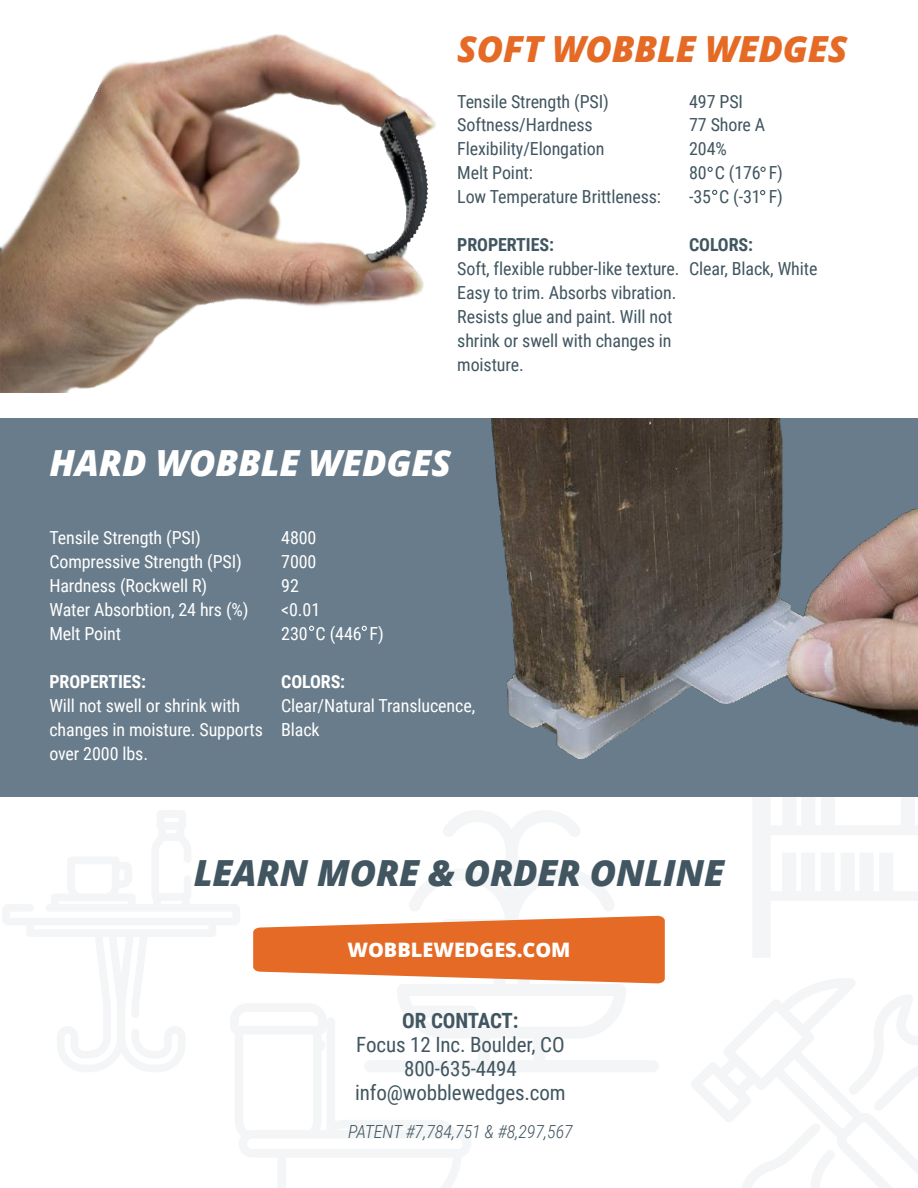
<style>
.page{position:relative;width:918px;height:1188px;background:#fff}
.page>*{position:absolute;margin:0;border:0;box-sizing:border-box;transform-origin:0 0}
.t1{font:italic 800 36px "Open Sans";letter-spacing:-.005em;color:#415660}
.t2{font:italic 800 36px "Open Sans";letter-spacing:-.005em;color:#e56a25}
.t3{font:italic 800 36px "Open Sans";letter-spacing:-.005em;color:#fff}
.t4{font:21px/24px "Roboto Condensed";letter-spacing:-.005em;color:#415660;text-align:center}
.t5{font:700 21px "Roboto Condensed";letter-spacing:-.015em;color:#415660}
.t6{font:800 19.95px "Open Sans";color:#fff}
.t7{font:18px/24px "Roboto Condensed";letter-spacing:-.005em;color:#415660}
.t8{font:18px/24px "Roboto Condensed";letter-spacing:-.005em;color:#fff}
.t9{font:italic 300 18px "Roboto Condensed";letter-spacing:-.005em;color:#415660}
.t10{font:700 18px "Roboto Condensed";letter-spacing:-.005em;color:#415660}
.t11{font:700 18px "Roboto Condensed";letter-spacing:-.005em;color:#fff}
</style>
<div class="page">
<img style="left:1px;top:34px;width:435px;height:359px">
<svg style="left:3px;top:810px;width:237px;height:262px"></svg>
<svg style="left:230px;top:1003px;width:241px;height:184px"></svg>
<svg style="left:364px;top:811px;width:295px;height:261px"></svg>
<svg style="left:753px;top:797px;width:165px;height:160px"></svg>
<svg style="left:691px;top:979px;width:227px;height:208px"></svg>
<svg style="left:848px;top:994px;width:70px;height:117px"></svg>
<svg style="left:739px;top:1123px;width:96px;height:64px"></svg>
<svg style="left:253px;top:916px;width:412px;height:68px"></svg>
<div style="left:1px;top:418px;width:917px;height:379px;background:#697c8b"></div>
<img style="left:491px;top:419px;width:427px;height:340px">
<hr style="left:1px;top:1187px;width:917px;height:1px;background:#515151">
<svg style="left:708px;top:167px;width:5px;height:5px"></svg>
<svg style="left:712px;top:190px;width:5px;height:5px"></svg>
<svg style="left:760px;top:167px;width:6px;height:5px"></svg>
<svg style="left:760px;top:190px;width:5px;height:5px"></svg>
<svg style="left:309px;top:626px;width:5px;height:5px"></svg>
<svg style="left:362px;top:626px;width:5px;height:5px"></svg>
<h1 class="t2" style="left:457px;top:21px;width:392px">SOFT WOBBLE WEDGES</h1>
<p class="t7" style="left:457px;top:88px;width:205px">Tensile Strength (PSI)<br>Softness/Hardness<br>Flexibility/Elongation<br>Melt Point:<br>Low Temperature Brittleness:</p>
<p class="t10" style="left:457px;top:232px;width:98px">PROPERTIES:</p>
<p class="t7" style="left:457px;top:256px;width:224px">Soft, flexible rubber-like texture.<br>Easy to trim. Absorbs vibration.<br>Resists glue and paint. Will not shrink or swell with changes in moisture.</p>
<p class="t7" style="left:689px;top:88px;width:95px">497 PSI<br>77 Shore A<br>204%<br>80 C (176 F) -35 C (-31 F)</p>
<p class="t10" style="left:689px;top:232px;width:66px">COLORS:</p>
<p class="t7" style="left:689px;top:256px;width:130px">Clear, Black, White</p>
<h1 class="t3" style="left:49px;top:435px;width:403px">HARD WOBBLE WEDGES</h1>
<p class="t8" style="left:49px;top:525px;width:201px">Tensile Strength (PSI)<br>Compressive Strength (PSI)<br>Hardness (Rockwell R)<br>Water Absorbtion, 24 hrs (%)<br>Melt Point</p>
<p class="t11" style="left:49px;top:669px;width:98px">PROPERTIES:</p>
<p class="t8" style="left:49px;top:693px;width:215px">Will not swell or shrink with changes in moisture. Supports over 2000 lbs.</p>
<p class="t8" style="left:281px;top:525px;width:104px">4800<br>7000<br>92<br>&lt;0.01<br>230 C (446 F)</p>
<p class="t11" style="left:281px;top:669px;width:66px">COLORS:</p>
<p class="t8" style="left:281px;top:693px;width:196px">Clear/Natural Translucence,<br>Black</p>
<h1 class="t1" style="left:194px;top:845px;width:532px">LEARN MORE &amp; ORDER ONLINE</h1>
<p class="t6" style="left:347px;top:935px;width:225px">WOBBLEWEDGES.COM</p>
<p class="t5" style="left:402px;top:1006px;width:118px">OR CONTACT:</p>
<p class="t4" style="left:355px;top:1032px;width:212px">Focus 12 Inc. Boulder, CO<br>800-635-4494 info@wobblewedges.com</p>
<p class="t9" style="left:348px;top:1119px;width:226px">PATENT #7,784,751 &amp; #8,297,567</p>
</div>
